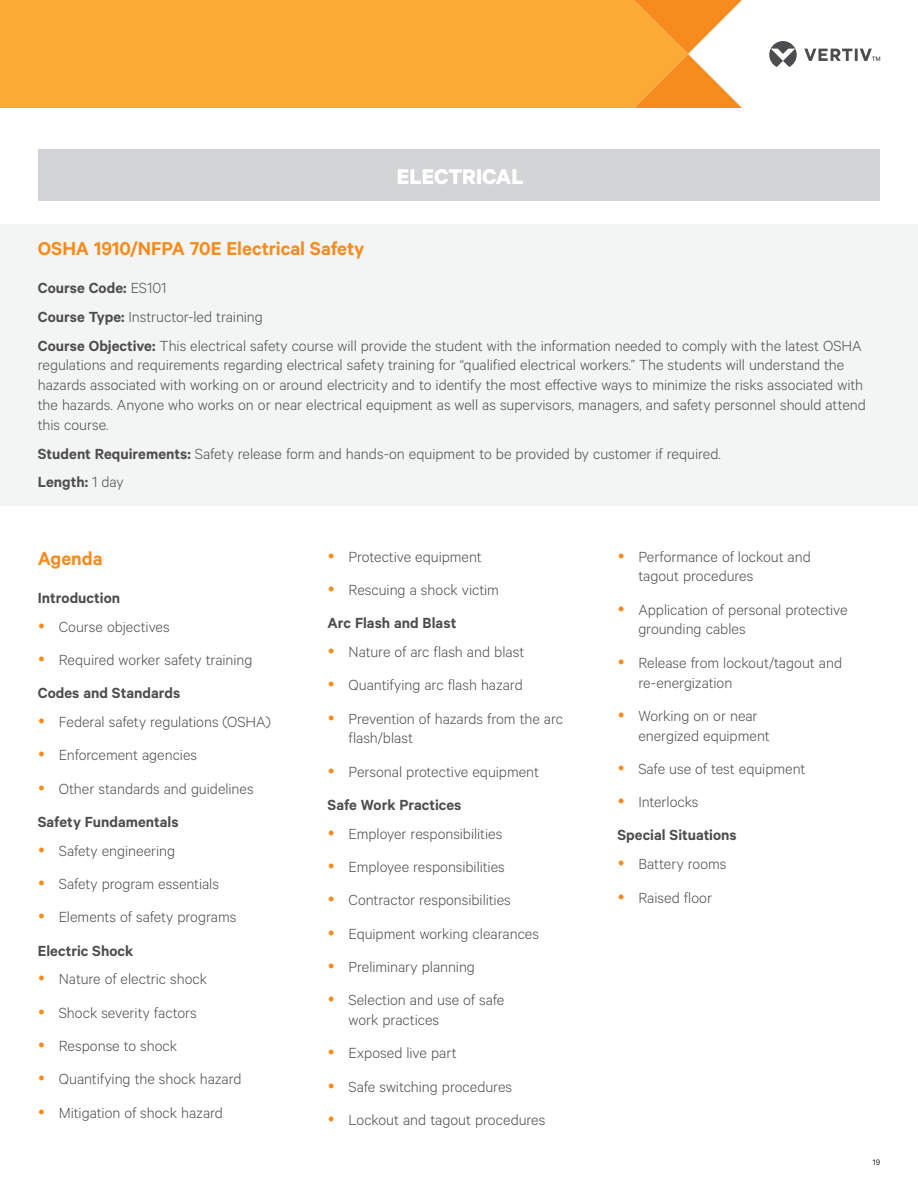
<style>
.page{position:relative;width:918px;height:1188px;background:#fff}
.page>*{position:absolute;margin:0;border:0;box-sizing:border-box;transform-origin:0 0}
.t1{font:700 24px "Calibre";color:#fff}
.t2{font:600 21px "Calibre";color:#f68b1e}
.t3{font:300 16.5px/33.3px "Calibre";color:#4d4d4f}
.t4{font:600 16.5px "Calibre";color:#4d4d4f}
.t5{font:9px "Calibre";color:#231f20}
.s1{font-weight:600}
</style>
<div class="page">
<div style="left:0;top:0;width:634px;height:108px;background:#fbab35"></div>
<svg style="left:634px;top:0;width:247px;height:108px"></svg>
<div style="left:0;top:224px;width:918px;height:281px;background:#f3f4f4"></div>
<div style="left:38px;top:149px;width:841px;height:52px;background:#d3d4d5"></div>
<h1 class="t1" style="left:397px;top:162px;width:128px">ELECTRICAL</h1>
<p class="t2" style="left:38px;top:236px;width:328px">OSHA 1910/NFPA 70E Electrical Safety</p>
<p class="t3" style="left:38px;top:273px;width:825px;line-height:28.8px"><span class="s1">Course Code:</span> ES101<br><span class="s1">Course Type:</span> Instructor-led training<br><span class="s1">Course Objective:</span> This electrical safety course will provide the student with the information needed to comply with the latest OSHA</p>
<p class="t3" style="left:38px;top:355px;width:830px;line-height:19.8px">regulations and requirements regarding electrical safety training for “qualified electrical workers.” The students will understand the hazards associated with working on or around electricity and to identify the most effective ways to minimize the risks associated with the hazards. Anyone who works on or near electrical equipment as well as supervisors, managers, and safety personnel should attend this course.</p>
<p class="t3" style="left:38px;top:438px;width:685px;line-height:28.8px"><span class="s1">Student Requirements:</span> Safety release form and hands-on equipment to be provided by customer if required.<br><span class="s1">Length:</span> 1 day</p>
<p class="t2" style="left:38px;top:546px;width:66px">Agenda</p>
<p class="t4" style="left:38px;top:588px;width:84px">Introduction</p>
<p class="t3" style="left:59px;top:609px;width:195px">Course objectives<br>Required worker safety training</p>
<p class="t4" style="left:38px;top:683px;width:144px">Codes and Standards</p>
<p class="t3" style="left:59px;top:704px;width:214px">Federal safety regulations (OSHA)<br>Enforcement agencies<br>Other standards and guidelines</p>
<p class="t4" style="left:38px;top:812px;width:142px">Safety Fundamentals</p>
<p class="t3" style="left:59px;top:833px;width:179px">Safety engineering<br>Safety program essentials<br>Elements of safety programs</p>
<p class="t4" style="left:38px;top:941px;width:97px">Electric Shock</p>
<p class="t3" style="left:59px;top:962px;width:184px">Nature of electric shock<br>Shock severity factors<br>Response to shock<br>Quantifying the shock hazard<br>Mitigation of shock hazard</p>
<p class="t3" style="left:349px;top:539px;width:152px">Protective equipment<br>Rescuing a shock victim</p>
<p class="t4" style="left:328px;top:613px;width:130px">Arc Flash and Blast</p>
<p class="t3" style="left:349px;top:634px;width:216px">Nature of arc flash and blast<br>Quantifying arc flash hazard<br>Prevention of hazards from the arc</p>
<p class="t3" style="left:349px;top:721px;width:192px">flash/blast<br>Personal protective equipment</p>
<p class="t4" style="left:328px;top:795px;width:135px">Safe Work Practices</p>
<p class="t3" style="left:349px;top:816px;width:192px">Employer responsibilities<br>Employee responsibilities<br>Contractor responsibilities<br>Equipment working clearances<br>Preliminary planning<br>Selection and use of safe</p>
<p class="t3" style="left:349px;top:1003px;width:198px">work practices<br>Exposed live part<br>Safe switching procedures<br>Lockout and tagout procedures</p>
<p class="t3" style="left:638px;top:546px;width:174px;line-height:19.8px">Performance of lockout and tagout procedures</p>
<p class="t3" style="left:638px;top:599px;width:211px;line-height:19.8px">Application of personal protective grounding cables</p>
<p class="t3" style="left:638px;top:652px;width:205px;line-height:19.8px">Release from lockout/tagout and re-energization</p>
<p class="t3" style="left:638px;top:705px;width:133px;line-height:19.8px">Working on or near energized equipment</p>
<p class="t3" style="left:638px;top:751px;width:169px">Safe use of test equipment<br>Interlocks</p>
<p class="t4" style="left:617px;top:826px;width:121px">Special Situations</p>
<p class="t3" style="left:638px;top:847px;width:90px">Battery rooms<br>Raised floor</p>
<p class="t5" style="left:873px;top:1157px;width:9px">19</p>
</div>
